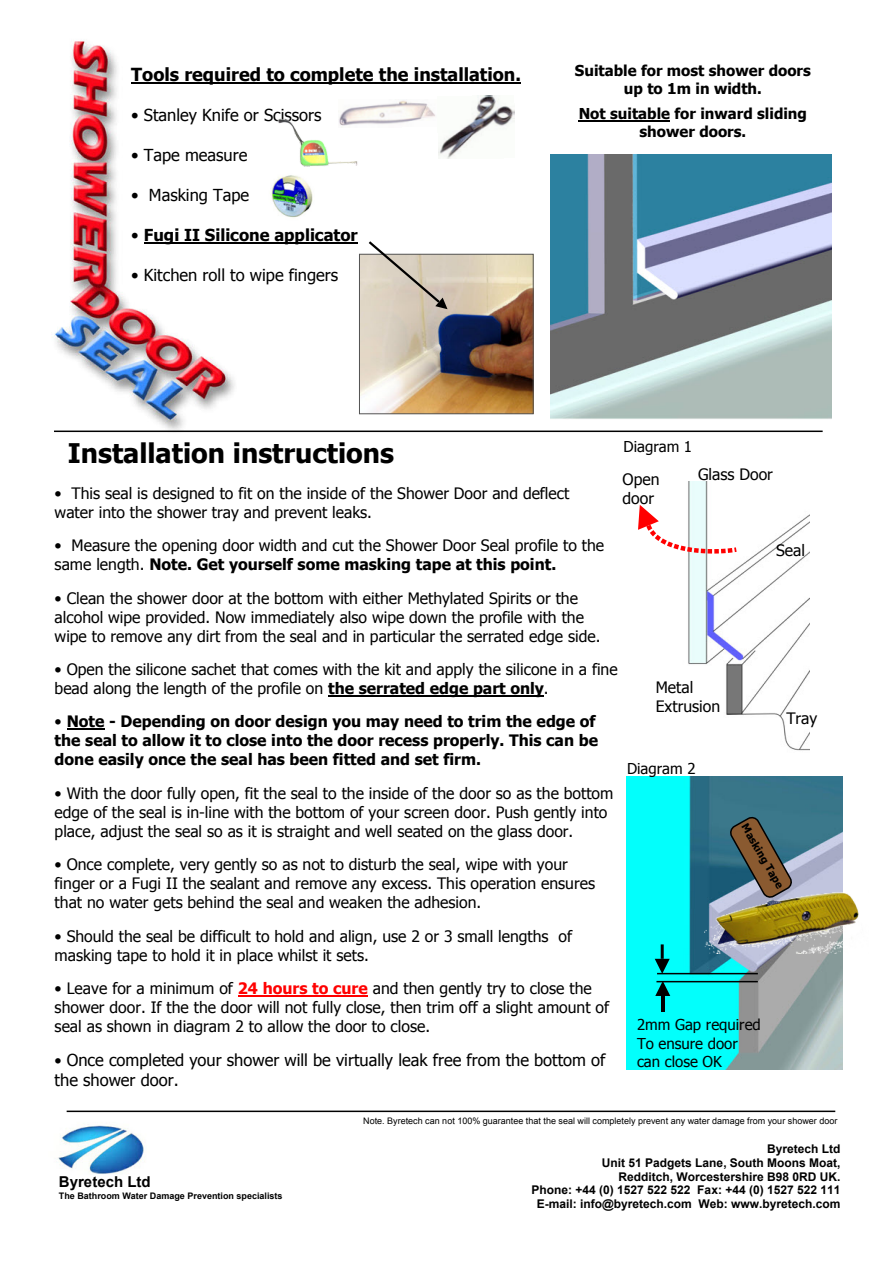
<style>
.page{position:relative;width:893px;height:1263px;background:#fff}
.page>*{position:absolute;margin:0;border:0;box-sizing:border-box;transform-origin:0 0}
.t1{font:700 27px "Tahoma";color:#000}
.t2{font:700 18px "Tahoma";color:#000}
.t3{font:16.5px/20px "Tahoma";color:#000}
.t4{font:700 16.5px "Tahoma";color:#000}
.t5{font:15.75px/19px "Tahoma";color:#000}
.t6{font:700 15.75px/19px "Tahoma";color:#000}
.t7{font:700 15px/18.1px "Tahoma";color:#000;text-align:center}
.t8{font:15px/18.1px "Tahoma";color:#000}
.t9{font:700 15px "Arial";color:#000}
.t10{font:700 12px/13.8px "Arial";color:#000;text-align:right}
.t11{font:700 10.5px "Tahoma";color:#000}
.t12{font:9px "Arial";color:#000}
.t13{font:700 9px "Arial";color:#000}
.s1{font-weight:400}
.s2{font-weight:700}
.s3{font-weight:700;color:#f00}
.s4{font-size:15.75px}
</style>
<div class="page">
<hr style="left:328px;top:695px;width:216px;height:2px;background:#000">
<hr style="left:67px;top:728px;width:37px;height:2px;background:#000">
<hr style="left:238px;top:995px;width:130px;height:2px;background:#f00">
<img style="left:58px;top:1125px;width:87px;height:49px">
<hr style="left:67px;top:1110px;width:768px;height:2px;background:#000">
<img style="left:631px;top:482px;width:179px;height:295px">
<svg style="left:638px;top:505px;width:99px;height:49px"></svg>
<img style="left:51px;top:41px;width:203px;height:392px">
<hr style="left:54px;top:430px;width:769px;height:2px;background:#000">
<img style="left:627px;top:777px;width:215px;height:293px">
<hr style="left:657px;top:973px;width:101px;height:1px;background:#000">
<hr style="left:656px;top:981px;width:102px;height:1px;background:#000">
<svg style="left:655px;top:981px;width:15px;height:15px"></svg>
<hr style="left:661px;top:996px;width:3px;height:16px;background:#000">
<svg style="left:655px;top:959px;width:15px;height:15px"></svg>
<hr style="left:661px;top:944px;width:3px;height:15px;background:#000">
<svg style="left:730px;top:814px;width:64px;height:74px;background:#5d645c"></svg>
<img style="left:704px;top:888px;width:155px;height:65px">
<hr style="left:579px;top:120px;width:91px;height:2px;background:#000">
<hr style="left:131px;top:83px;width:390px;height:1px;background:#000">
<hr style="left:144px;top:242px;width:214px;height:1px;background:#000">
<img style="left:278px;top:118px;width:80px;height:48px">
<img style="left:361px;top:256px;width:170px;height:156px">
<div style="left:359px;top:254px;width:174px;height:160px;border:1px solid #535353"></div>
<svg style="left:369px;top:241px;width:78px;height:68px"></svg>
<img style="left:338px;top:100px;width:97px;height:27px">
<img style="left:438px;top:96px;width:77px;height:63px">
<img style="left:253px;top:171px;width:60px;height:51px">
<img style="left:551px;top:155px;width:280px;height:264px">
<p class="t2" style="left:131px;top:68px;width:391px">Tools required to complete the installation.</p>
<p class="t3" style="left:131px;top:107px;width:192px">• Stanley Knife or Scissors</p>
<p class="t3" style="left:131px;top:147px;width:118px">• Tape measure</p>
<p class="t3" style="left:131px;top:186px;width:120px">• Masking Tape</p>
<p class="t4" style="left:131px;top:228px;width:228px"><span class="s1">•</span> Fugi II Silicone applicator</p>
<p class="t3" style="left:131px;top:266px;width:208px">• Kitchen roll to wipe fingers</p>
<p class="t7" style="left:575px;top:63px;width:237px">Suitable for most shower doors up to 1m in width.</p>
<p class="t7" style="left:579px;top:106px;width:230px">Not suitable for inward sliding shower doors.</p>
<h1 class="t1" style="left:68px;top:442px;width:328px">Installation instructions</h1>
<p class="t8" style="left:624px;top:438px;width:70px">Diagram 1</p>
<p class="t5" style="left:698px;top:466px;width:76px">Glass Door</p>
<p class="t5" style="left:623px;top:471px;width:38px">Open door</p>
<p class="t5" style="left:55px;top:485px;width:516px">• This seal is designed to fit on the inside of the Shower Door and deflect water into the shower tray and prevent leaks.</p>
<p class="t5" style="left:55px;top:537px;width:551px">• Measure the opening door width and cut the Shower Door Seal profile to the same length. <span class="s2">Note. Get yourself some masking tape at this point.</span></p>
<p class="t5" style="left:55px;top:590px;width:547px">• Clean the shower door at the bottom with either Methylated Spirits or the alcohol wipe provided. Now immediately also wipe down the profile with the wipe to remove any dirt from the seal and in particular the serrated edge side.</p>
<p class="t5" style="left:55px;top:661px;width:564px">• Open the silicone sachet that comes with the kit and apply the silicone in a fine bead along the length of the profile on <span class="s2">the serrated edge part only</span>.</p>
<p class="t6" style="left:55px;top:713px;width:545px"><span class="s1">•</span> Note - Depending on door design you may need to trim the edge of the seal to allow it to close into the door recess properly. This can be done easily once the seal has been fitted and set firm.</p>
<p class="t5" style="left:55px;top:785px;width:560px">• With the door fully open, fit the seal to the inside of the door so as the bottom edge of the seal is in-line with the bottom of your screen door. Push gently into place, adjust the seal so as it is straight and well seated on the glass door.</p>
<p class="t5" style="left:55px;top:856px;width:542px">• Once complete, very gently so as not to disturb the seal, wipe with your finger or a Fugi II the sealant and remove any excess. This operation ensures that no water gets behind the seal and weaken the adhesion.</p>
<p class="t5" style="left:55px;top:928px;width:519px">• Should the seal be difficult to hold and align, use 2 or 3 small lengths of masking tape to hold it in place whilst it sets.</p>
<p class="t5" style="left:55px;top:980px;width:556px">• Leave for a minimum of <span class="s3">24 hours to cure</span> and then gently try to close the shower door. If the the door will not fully close, then trim off a slight amount of seal as shown in diagram 2 to allow the door to close.</p>
<p class="t3" style="left:55px;top:1052px;width:552px"><span class="s4">•</span> Once completed your shower will be virtually leak free from the bottom of the shower door.</p>
<p class="t5" style="left:776px;top:542px;width:30px">Seal</p>
<p class="t5" style="left:656px;top:679px;width:66px">Metal<br>Extrusion</p>
<p class="t5" style="left:786px;top:710px;width:32px">Tray</p>
<p class="t8" style="left:627px;top:761px;width:70px">Diagram 2</p>
<p class="t11" style="left:748px;top:822px;width:74px;rotate:60deg">Masking Tape</p>
<p class="t8" style="left:637px;top:1017px;width:125px">2mm Gap required<br>To ensure door can close OK</p>
<p class="t9" style="left:59px;top:1176px;width:93px">Byretech Ltd</p>
<p class="t13" style="left:59px;top:1192px;width:225px">The Bathroom Water Damage Prevention specialists</p>
<p class="t12" style="left:363px;top:1117px;width:476px">Note. Byretech can not 100% guarantee that the seal will completely prevent any water damage from your shower door</p>
<p class="t10" style="left:531px;top:1143px;width:311px">Byretech Ltd<br>Unit 51 Padgets Lane, South Moons Moat,<br>Redditch, Worcestershire B98 0RD UK.<br>Phone: +44 (0) 1527 522 522 Fax: +44 (0) 1527 522 111<br>E-mail: info@byretech.com Web: www.byretech.com</p>
</div>
